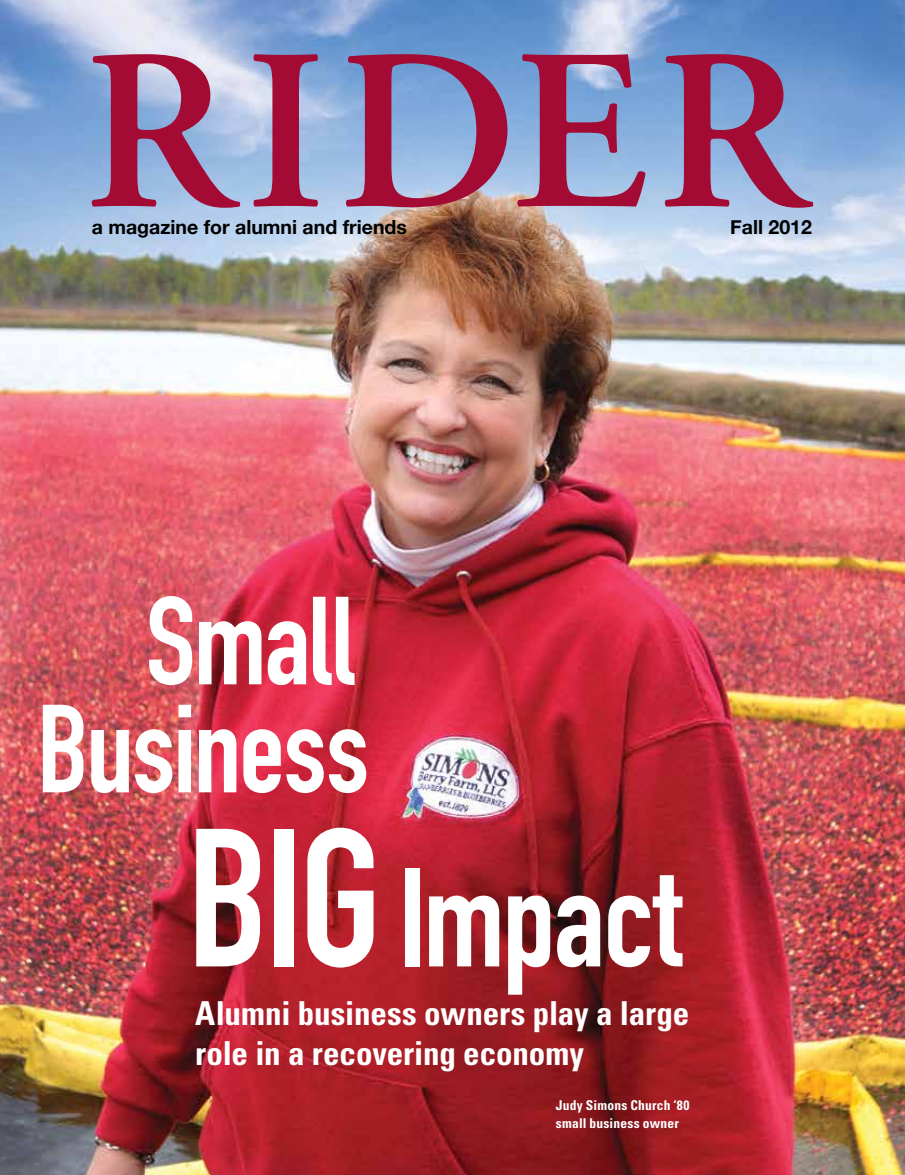
<style>
.page{position:relative;width:905px;height:1175px;background:#fff}
.page>*{position:absolute;margin:0;border:0;box-sizing:border-box;transform-origin:0 0}
.t1{font:138px "DIN Engschrift";letter-spacing:-.02em;color:#fff}
.t2{font:123px "DIN Engschrift";letter-spacing:-.015em;color:#fff}
.t3{font:700 condensed 33px/39.6px "Univers";letter-spacing:-.005em;color:#fff}
.t4{font:700 19.5px "Helvetica Neue";color:#000}
.t5{font:700 condensed 13.5px/18.3px "Univers";letter-spacing:.015em;color:#fff}
.s1{font-size:193.2px}
</style>
<div class="page">
<img style="left:0;top:0;width:904px;height:1174px">
<svg style="left:92px;top:54px;width:148px;height:154px;background:#a3749a"></svg>
<svg style="left:253px;top:54px;width:65px;height:153px;background:#a66c92"></svg>
<svg style="left:345px;top:54px;width:162px;height:153px;background:#96739d"></svg>
<svg style="left:517px;top:54px;width:128px;height:153px;background:#96759f"></svg>
<svg style="left:664px;top:54px;width:149px;height:154px;background:#916a97"></svg>
<p class="t4" style="left:92px;top:215px;width:317px">a magazine for alumni and friends</p>
<p class="t4" style="left:730px;top:215px;width:83px">Fall 2012</p>
<h2 class="t2" style="left:146px;top:569px;width:210px">Small</h2>
<h2 class="t2" style="left:37px;top:677px;width:334px">Business</h2>
<h1 class="t1" style="left:187px;top:837px;width:496px"><span class="s1">BIG</span> Impact</h1>
<p class="t3" style="left:195px;top:993px;width:495px">Alumni business owners play a large role in a recovering economy</p>
<p class="t5" style="left:556px;top:1095px;width:135px">Judy Simons Church ‘80 small business owner</p>
</div>
